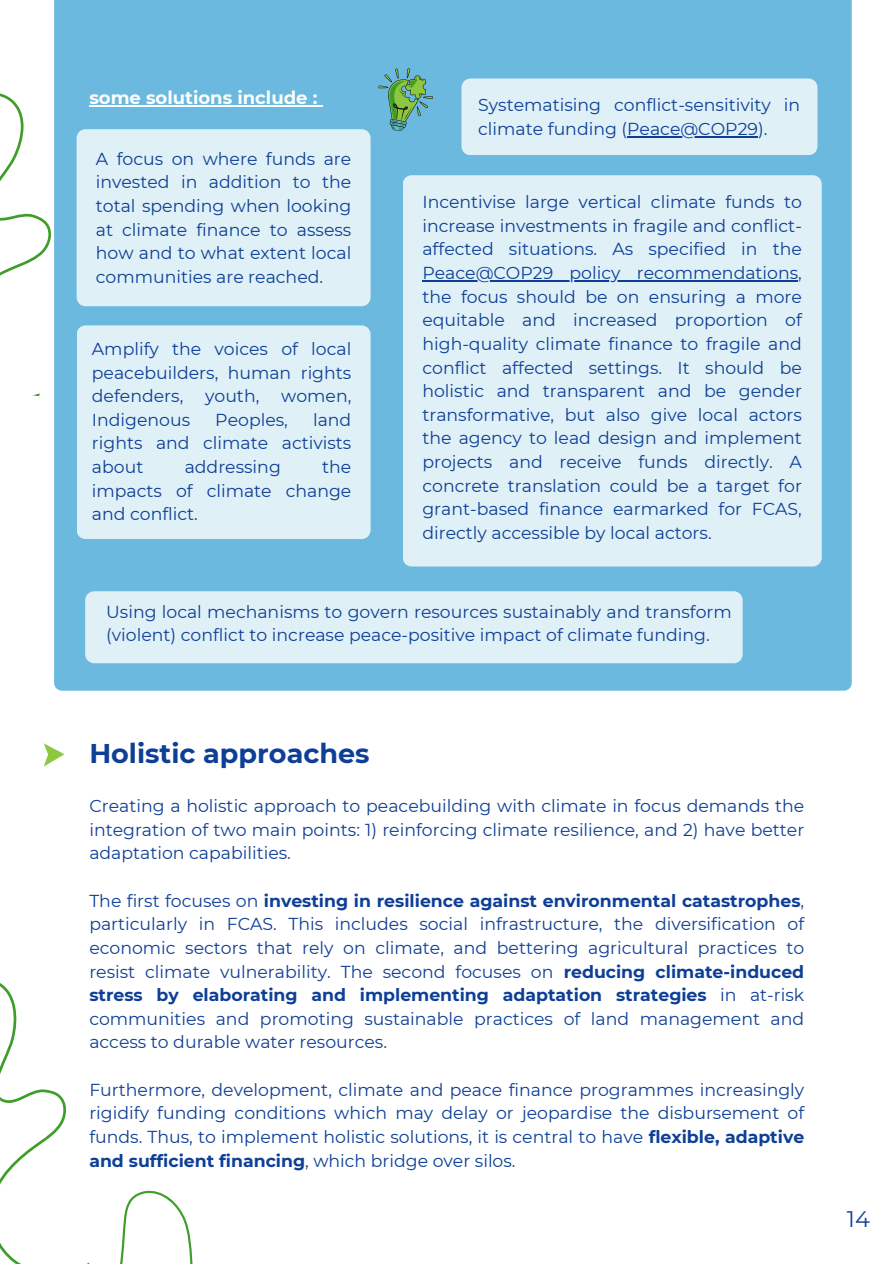
<style>
.page{position:relative;width:894px;height:1264px;background:#fff}
.page>*{position:absolute;margin:0;border:0;box-sizing:border-box;transform-origin:0 0}
.t1{font:700 27px "Montserrat";color:#0e3f96}
.t2{font:22.5px "Montserrat";color:#0e3f96}
.t3{font:700 18px "Montserrat";color:#fdfefe}
.t4{font:17.25px/23.7px "Montserrat";color:#0e3f96;text-align:justify}
.s1{font-weight:700}
</style>
<div class="page">
<svg style="left:44px;top:743px;width:20px;height:23px"></svg>
<div style="left:54px;top:0;width:797px;height:690px;background:#6bb9df"></div>
<hr style="left:89px;top:105px;width:228px;height:2px;background:#fdfefe">
<div style="left:85px;top:129px;width:285px;height:177px;background:#dff0f7"></div>
<div style="left:461px;top:78px;width:356px;height:77px;background:#dff0f7"></div>
<hr style="left:627px;top:136px;width:130px;height:1px;background:#0e3f96">
<div style="left:402px;top:175px;width:419px;height:391px;background:#dff0f7"></div>
<hr style="left:422px;top:280px;width:376px;height:1px;background:#0e3f96">
<div style="left:77px;top:325px;width:293px;height:214px;background:#dff0f7"></div>
<div style="left:85px;top:591px;width:657px;height:72px;background:#dff0f7"></div>
<svg style="left:378px;top:68px;width:55px;height:64px;background:#67ab9f"></svg>
<svg style="left:0;top:78px;width:85px;height:318px"></svg>
<svg style="left:0;top:983px;width:193px;height:280px"></svg>
<p class="t3" style="left:89px;top:87px;width:229px">some solutions include :</p>
<h2 class="t4" style="left:96px;top:147px;width:257px">A focus on where funds are invested in addition to the total spending when looking at climate finance to assess how and to what extent local communities are reached.</h2>
<p class="t4" style="left:92px;top:337px;width:261px">Amplify the voices of local peacebuilders, human rights defenders,</p>
<p class="t4" style="left:205px;top:384px;width:56px">youth,</p>
<p class="t4" style="left:281px;top:384px;width:72px">women,</p>
<p class="t4" style="left:92px;top:408px;width:261px;text-indent:221px">land rights and climate activists about</p>
<p class="t4" style="left:92px;top:408px;width:100px">Indigenous</p>
<p class="t4" style="left:215px;top:408px;width:74px">Peoples,</p>
<p class="t4" style="left:92px;top:455px;width:261px;text-indent:230px">the impacts of climate change and conflict.</p>
<p class="t4" style="left:185px;top:455px;width:98px">addressing</p>
<p class="t4" style="left:478px;top:93px;width:323px">Systematising conflict-sensitivity in climate funding (Peace@COP29).</p>
<h1 class="t4" style="left:422px;top:190px;width:381px">Incentivise large vertical climate funds to increase investments in fragile and conflict&shy;affected situations. As specified in the</h1>
<p class="t4" style="left:422px;top:261px;width:381px">Peace@COP29 policy recommendations, the focus should be on ensuring a more equitable and increased proportion of high-quality climate finance to fragile and conflict affected settings. It should be holistic and transparent and be gender transformative, but also give local actors the agency to lead design and implement projects and receive funds directly. A concrete translation could be a target for grant-based finance earmarked for FCAS, directly accessible by local actors.</p>
<p class="t4" style="left:106px;top:599px;width:627px">Using local mechanisms to govern resources sustainably and transform (violent) conflict to increase peace-positive impact of climate funding.</p>
<p class="t1" style="left:89px;top:737px;width:281px">Holistic approaches</p>
<p class="t4" style="left:89px;top:794px;width:716px">Creating a holistic approach to peacebuilding with climate in focus demands the integration of two main points: 1) reinforcing climate resilience, and 2) have better adaptation capabilities.</p>
<p class="t4" style="left:89px;top:888px;width:716px">The first focuses on <span class="s1">investing in resilience against environmental catastrophes</span>, particularly in FCAS. This includes social infrastructure, the diversification of economic sectors that rely on climate, and bettering agricultural practices to resist climate vulnerability. The second focuses on <span class="s1">reducing climate-induced stress by elaborating and implementing adaptation strategies</span> in at-risk communities and promoting sustainable practices of land management and access to durable water resources.</p>
<p class="t4" style="left:89px;top:1077px;width:716px">Furthermore, development, climate and peace finance programmes increasingly rigidify funding conditions which may delay or jeopardise the disbursement of funds. Thus, to implement holistic solutions, it is central to have <span class="s1">flexible, adaptive and sufficient financing</span>, which bridge over silos.</p>
<p class="t2" style="left:846px;top:1205px;width:24px">14</p>
</div>
